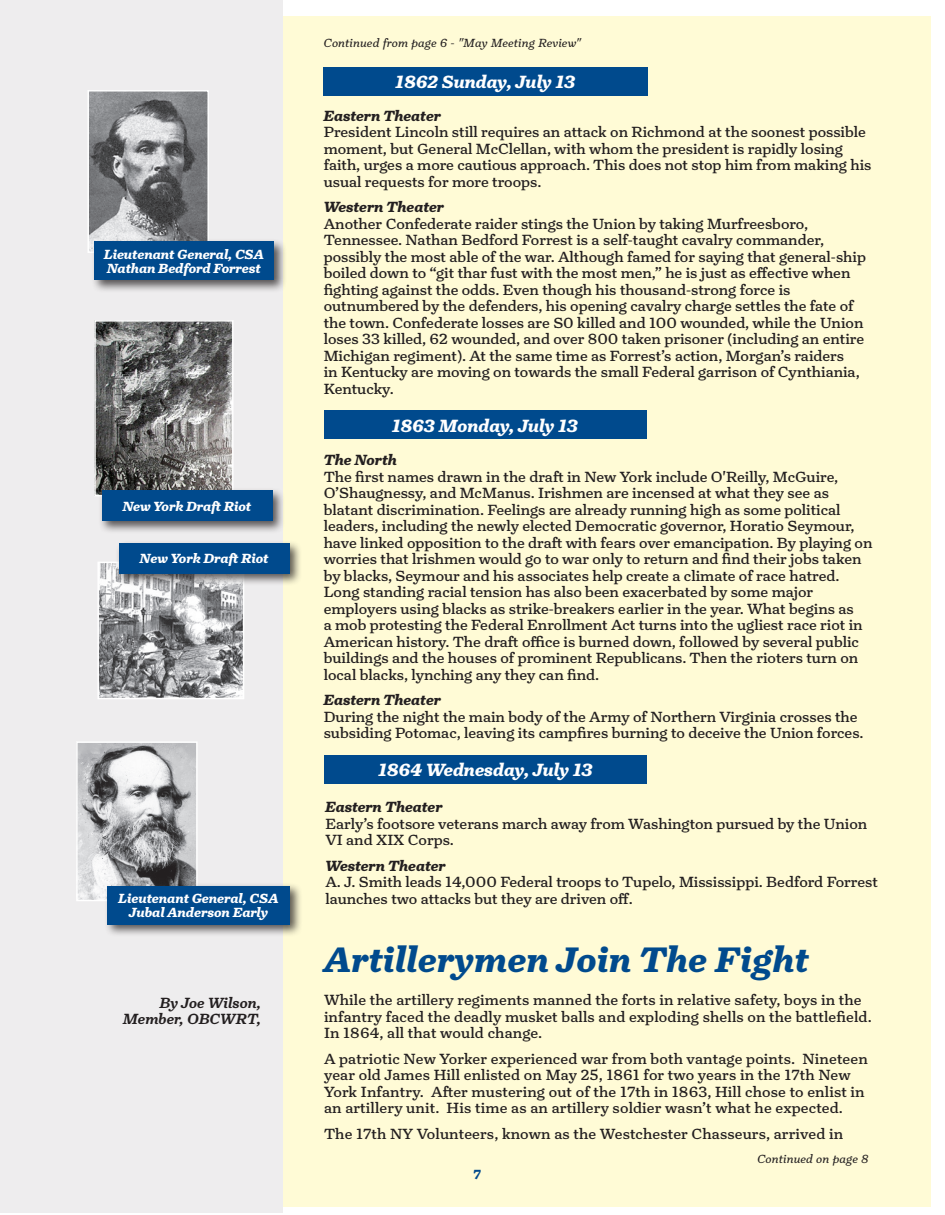
<style>
.page{position:relative;width:945px;height:1215px;background:#fff}
.page>*{position:absolute;margin:0;border:0;box-sizing:border-box;transform-origin:0 0}
.t1{font:italic 700 36px "Turnip";letter-spacing:.01em;color:#004a8d}
.t2{font:italic 700 18px "Turnip";color:#fff}
.t3{font:15px/16.5px "Turnip";color:#231f20}
.t4{font:italic 700 15px "Turnip";color:#231f20}
.t5{font:italic 500 15px/16.5px "Turnip";color:#231f20;text-align:right}
.t6{font:italic 700 13.5px/13.5px "Turnip";color:#fff}
.t7{font:700 13.5px "Turnip";color:#004a8d}
.t8{font:italic 12px "Turnip";letter-spacing:.01em;color:#231f20}
</style>
<div class="page">
<div style="left:12px;top:16px;width:918px;height:1191px;background:#fffbd6"></div>
<div style="left:0;top:0;width:282px;height:1213px;background:#eeedee"></div>
<div style="left:324px;top:411px;width:323px;height:28px;background:#004a8d"></div>
<div style="left:324px;top:755px;width:323px;height:29px;background:#004a8d"></div>
<div style="left:323px;top:68px;width:325px;height:28px;background:#004a8d"></div>
<img style="left:79px;top:744px;width:116px;height:154px">
<div style="left:76px;top:741px;width:122px;height:160px;border:2px solid #fff"></div>
<img style="left:90px;top:93px;width:116px;height:147px">
<div style="left:87px;top:90px;width:122px;height:163px;border:2px solid #fff"></div>
<div style="left:91px;top:238px;width:196px;height:56px;background:#231f20;opacity:.75"></div>
<div style="left:94px;top:241px;width:180px;height:39px;background:#004a8d"></div>
<img style="left:97px;top:323px;width:134px;height:170px">
<div style="left:94px;top:320px;width:140px;height:176px;border:2px solid #fff"></div>
<img style="left:100px;top:565px;width:141px;height:131px">
<div style="left:97px;top:562px;width:147px;height:137px;border:2px solid #fff"></div>
<div style="left:116px;top:540px;width:187px;height:47px;background:#231f20;opacity:.75"></div>
<div style="left:119px;top:543px;width:171px;height:30px;background:#004a8d"></div>
<div style="left:104px;top:882px;width:199px;height:56px;background:#231f20;opacity:.75"></div>
<div style="left:107px;top:886px;width:183px;height:38px;background:#004a8d"></div>
<div style="left:98px;top:487px;width:188px;height:47px;background:#231f20;opacity:.75"></div>
<div style="left:102px;top:491px;width:170px;height:30px;background:#004a8d"></div>
<p class="t6" style="left:104px;top:248px;width:162px">Lieutenant General, CSA<br>Nathan Bedford Forrest</p>
<p class="t6" style="left:123px;top:500px;width:130px">New York Draft Riot</p>
<p class="t6" style="left:140px;top:552px;width:130px">New York Draft Riot</p>
<p class="t6" style="left:119px;top:892px;width:162px;text-align:center">Lieutenant General, CSA<br>Jubal Anderson Early</p>
<p class="t5" style="left:123px;top:994px;width:140px">By Joe Wilson,<br>Member, OBCWRT,</p>
<p class="t8" style="left:324px;top:35px;width:259px">Continued from page 6 - "May Meeting Review"</p>
<p class="t2" style="left:396px;top:70px;width:182px">1862 Sunday, July 13</p>
<p class="t4" style="left:324px;top:106px;width:119px">Eastern Theater</p>
<p class="t3" style="left:324px;top:124px;width:549px">President Lincoln still requires an attack on Richmond at the soonest possible moment, but General McClellan, with whom the president is rapidly losing faith, urges a more cautious approach. This does not stop him from making his usual requests for more troops.</p>
<p class="t4" style="left:324px;top:197px;width:122px">Western Theater</p>
<p class="t3" style="left:324px;top:215px;width:544px">Another Confederate raider stings the Union by taking Murfreesboro, Tennessee. Nathan Bedford Forrest is a self-taught cavalry commander, possibly the most able of the war. Although famed for saying that general-ship boiled down to “git thar fust with the most men,” he is just as effective when fighting against the odds. Even though his thousand-strong force is outnumbered by the defenders, his opening cavalry charge settles the fate of the town. Confederate losses are S0 killed and 100 wounded, while the Union loses 33 killed, 62 wounded, and over 800 taken prisoner (including an entire Michigan regiment). At the same time as Forrest’s action, Morgan’s raiders<br>in Kentucky are moving on towards the small Federal garrison of Cynthiania, Kentucky.</p>
<p class="t2" style="left:392px;top:414px;width:188px">1863 Monday, July 13</p>
<p class="t4" style="left:324px;top:450px;width:75px">The North</p>
<p class="t3" style="left:324px;top:468px;width:550px">The first names drawn in the draft in New York include O'Reilly, McGuire, O’Shaugnessy, and McManus. Irishmen are incensed at what they see as blatant discrimination. Feelings are already running high as some political leaders, including the newly elected Democratic governor, Horatio Seymour, have linked opposition to the draft with fears over emancipation. By playing on worries that lrishmen would go to war only to return and find their jobs taken by blacks, Seymour and his associates help create a climate of race hatred.<br>Long standing racial tension has also been exacerbated by some major employers using blacks as strike-breakers earlier in the year. What begins as<br>a mob protesting the Federal Enrollment Act turns into the ugliest race riot in American history. The draft office is burned down, followed by several public buildings and the houses of prominent Republicans. Then the rioters turn on local blacks, lynching any they can find.</p>
<p class="t4" style="left:324px;top:690px;width:119px">Eastern Theater</p>
<p class="t3" style="left:324px;top:708px;width:542px">During the night the main body of the Army of Northern Virginia crosses the subsiding Potomac, leaving its campfires burning to deceive the Union forces.</p>
<p class="t2" style="left:378px;top:758px;width:216px">1864 Wednesday, July 13</p>
<p class="t4" style="left:325px;top:797px;width:119px">Eastern Theater</p>
<p class="t3" style="left:325px;top:815px;width:543px">Early’s footsore veterans march away from Washington pursued by the Union<br>VI and XIX Corps.</p>
<p class="t4" style="left:325px;top:856px;width:122px">Western Theater</p>
<p class="t3" style="left:325px;top:874px;width:554px">A. J. Smith leads 14,000 Federal troops to Tupelo, Mississippi. Bedford Forrest launches two attacks but they are driven off.</p>
<h1 class="t1" style="left:324px;top:936px;width:487px">Artillerymen Join The Fight</h1>
<p class="t3" style="left:324px;top:992px;width:549px">While the artillery regiments manned the forts in relative safety, boys in the infantry faced the deadly musket balls and exploding shells on the battlefield.<br>In 1864, all that would change.</p>
<p class="t3" style="left:324px;top:1050px;width:545px">A patriotic New Yorker experienced war from both vantage points. Nineteen year old James Hill enlisted on May 25, 1861 for two years in the 17th New York Infantry. After mustering out of the 17th in 1863, Hill chose to enlist in an artillery unit. His time as an artillery soldier wasn’t what he expected.</p>
<p class="t3" style="left:324px;top:1125px;width:521px">The 17th NY Volunteers, known as the Westchester Chasseurs, arrived in</p>
<p class="t7" style="left:474px;top:1166px;width:9px">7</p>
<p class="t8" style="left:758px;top:1152px;width:113px">Continued on page 8</p>
</div>
